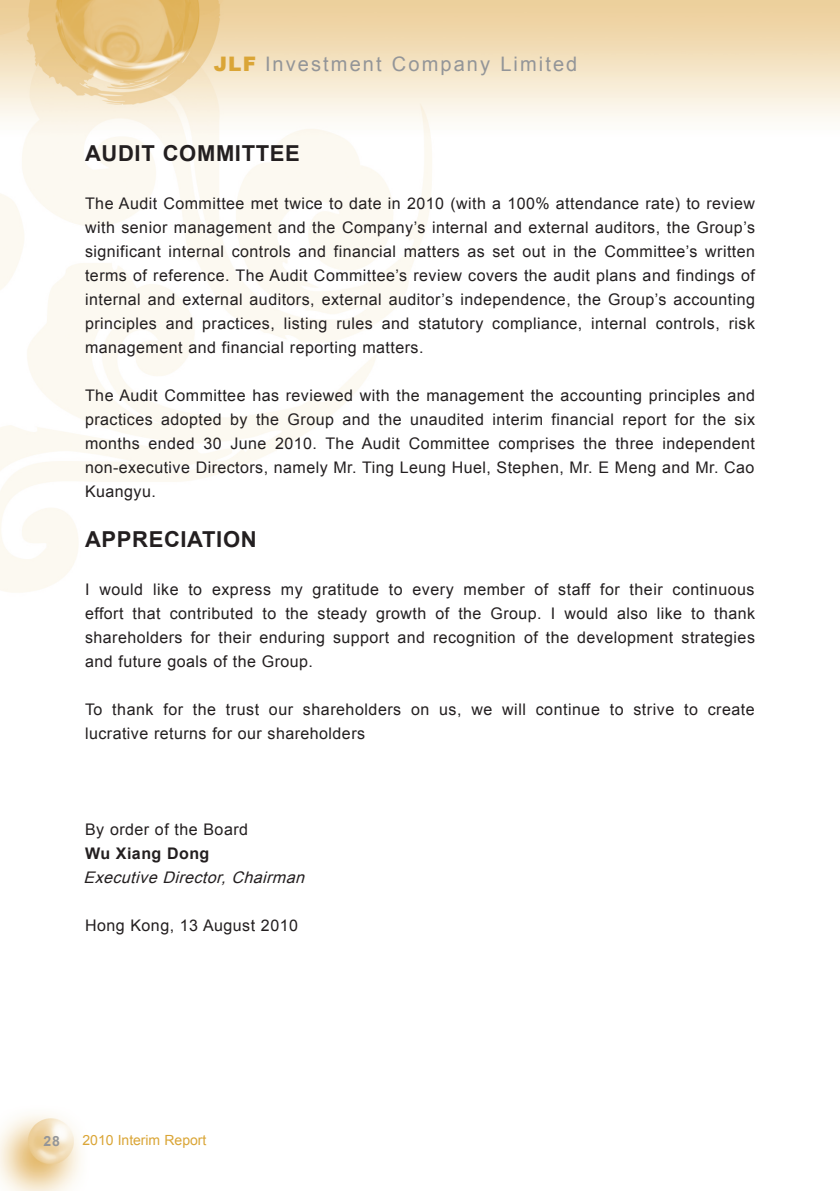
<style>
.page{position:relative;width:840px;height:1191px;background:#fff}
.page>*{position:absolute;margin:0;border:0;box-sizing:border-box;transform-origin:0 0}
.t1{font:700 22px "Arial";letter-spacing:.03em;color:#231f20}
.t2{font:20px "Arial";letter-spacing:.105em;color:#939598}
.t3{font:16px/24px "Arial";letter-spacing:.03em;color:#231f20;text-align:justify}
.t4{font:italic 16px "Arial";color:#231f20}
.t5{font:700 16px "Arial";letter-spacing:.03em;color:#231f20}
.t6{font:14px "Arial";letter-spacing:-.005em;color:#daa536}
.t7{font:700 14px "Arial";color:#939598}
.s1{font-weight:900;color:#daa536}
</style>
<div class="page">
<img style="left:0;top:0;width:840px;height:1191px">
<p class="t2" style="left:214px;top:51px;width:365px"><span class="s1">JLF</span> Investment Company Limited</p>
<h1 class="t1" style="left:85px;top:138px;width:216px">AUDIT COMMITTEE</h1>
<p class="t3" style="left:85px;top:191px;width:671px">The Audit Committee met twice to date in 2010 (with a 100% attendance rate) to review with senior management and the Company’s internal and external auditors, the Group’s significant internal controls and financial matters as set out in the Committee’s written terms of reference. The Audit Committee’s review covers the audit plans and findings of internal and external auditors, external auditor’s independence, the Group’s accounting principles and practices, listing rules and statutory compliance, internal controls, risk management and financial reporting matters.</p>
<p class="t3" style="left:85px;top:383px;width:671px">The Audit Committee has reviewed with the management the accounting principles and practices adopted by the Group and the unaudited interim financial report for the six months ended 30 June 2010. The Audit Committee comprises the three independent non-executive Directors, namely Mr. Ting Leung Huel, Stephen, Mr. E Meng and Mr. Cao Kuangyu.</p>
<h1 class="t1" style="left:85px;top:524px;width:173px">APPRECIATION</h1>
<p class="t3" style="left:85px;top:577px;width:671px">I would like to express my gratitude to every member of staff for their continuous effort that contributed to the steady growth of the Group. I would also like to thank shareholders for their enduring support and recognition of the development strategies and future goals of the Group.</p>
<p class="t3" style="left:85px;top:697px;width:670px">To thank for the trust our shareholders on us, we will continue to strive to create lucrative returns for our shareholders</p>
<p class="t3" style="left:85px;top:817px;width:164px">By order of the Board</p>
<p class="t5" style="left:85px;top:842px;width:126px">Wu Xiang Dong</p>
<p class="t4" style="left:83px;top:866px;width:227px">ExecutiveDirector,Chairman</p>
<p class="t3" style="left:85px;top:913px;width:214px">Hong Kong, 13 August 2010</p>
<p class="t7" style="left:44px;top:1131px;width:18px">28</p>
<p class="t6" style="left:82px;top:1131px;width:125px">2010 Interim Report</p>
</div>
